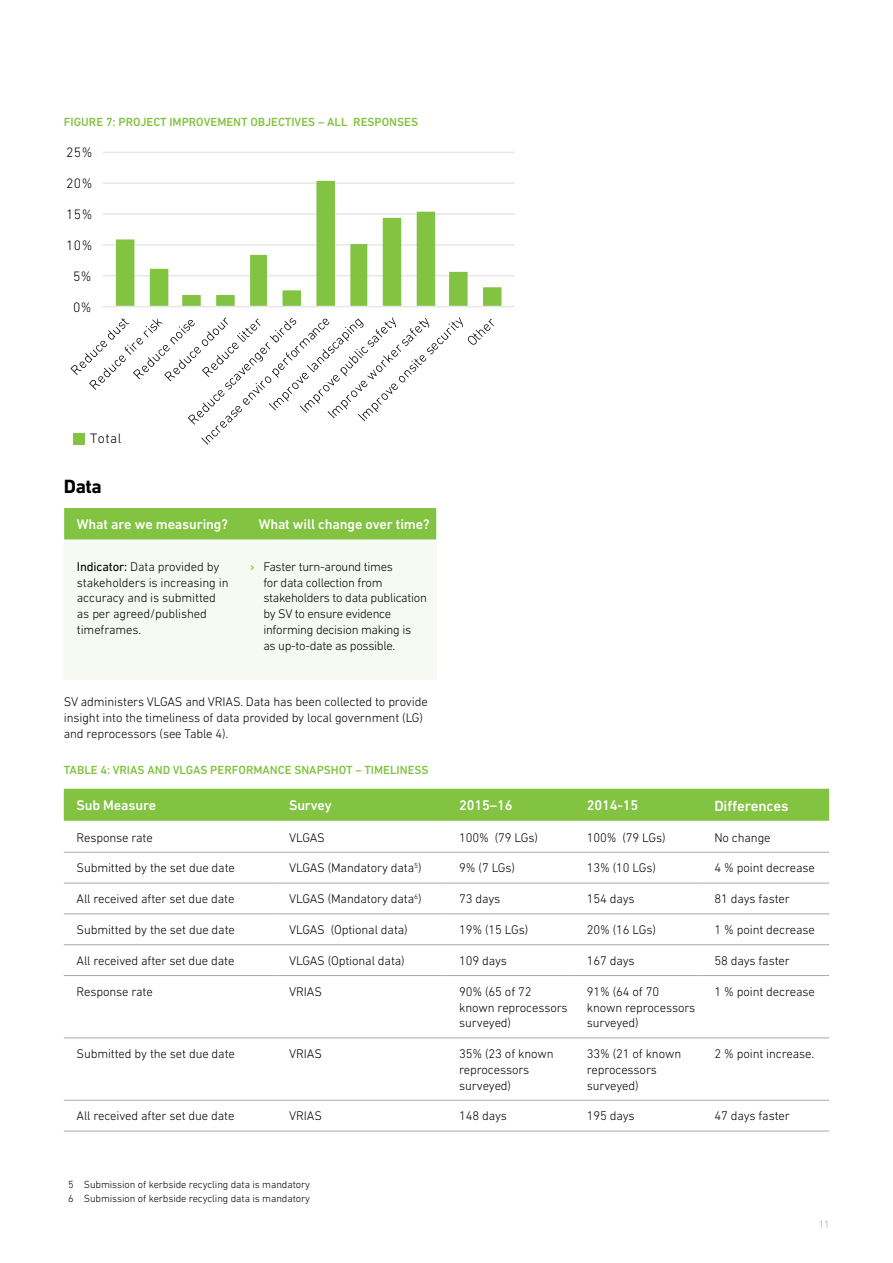
<style>
.page{position:relative;width:893px;height:1263px;background:#fff}
.page>*{position:absolute;margin:0;border:0;box-sizing:border-box;transform-origin:0 0}
.Heading_2{font:700 19.5px "DIN Next LT Pro";color:#000}
.Table_Header{font:500 15px "DIN Next LT Pro";letter-spacing:-.01em;color:#fff}
.Table_Header-2{font:500 14.25px "DIN Next LT Pro";letter-spacing:-.01em;color:#fff}
.t1{font:300 13.95px "DIN Next LT Pro";letter-spacing:.025em;color:#010101}
.Table_Copy{font:300 12.75px/15.8px "DIN Next LT Pro";letter-spacing:-.01em;color:#000}
.Body_Copy{font:300 12.75px/15.8px "DIN Next LT Pro";letter-spacing:-.025em;color:#000}
.Table_Head{font:500 12px "DIN Next LT Pro";color:#82c341}
.Footnote{font:300 10.5px "DIN Next LT Pro";letter-spacing:-.01em;color:#000}
.t2{font:300 10.5px "DIN Next LT Pro";color:#a7a9ac}
.s1{font-weight:400}
.s2{font-weight:500;color:#82c341}
</style>
<div class="page">
<hr style="left:103px;top:275px;width:412px;height:1px;background:#e6e7e8">
<hr style="left:103px;top:244px;width:412px;height:2px;background:#e6e7e8">
<hr style="left:103px;top:213px;width:412px;height:2px;background:#e6e7e8">
<hr style="left:103px;top:182px;width:412px;height:2px;background:#e6e7e8">
<hr style="left:103px;top:152px;width:412px;height:1px;background:#e6e7e8">
<hr style="left:103px;top:306px;width:412px;height:1px;background:#e6e7e8">
<svg style="left:71px;top:317px;width:423px;height:128px"></svg>
<svg style="left:116px;top:181px;width:385px;height:125px"></svg>
<div style="left:64px;top:508px;width:372px;height:32px;background:#82c341"></div>
<div style="left:65px;top:541px;width:371px;height:138px;background:#f6faf2"></div>
<hr style="left:250px;top:540px;width:1px;height:139px;background:#f6faf2">
<hr style="left:64px;top:540px;width:1px;height:139px;background:#f6faf2">
<hr style="left:436px;top:540px;width:1px;height:139px;background:#f6faf2">
<hr style="left:64px;top:679px;width:186px;height:1px;background:#f6faf2">
<hr style="left:250px;top:679px;width:187px;height:1px;background:#f6faf2">
<div style="left:64px;top:789px;width:765px;height:32px;background:#82c341"></div>
<hr style="left:64px;top:852px;width:212px;height:1px;background:#a7a9ac">
<hr style="left:276px;top:852px;width:170px;height:1px;background:#a7a9ac">
<hr style="left:446px;top:852px;width:128px;height:1px;background:#a7a9ac">
<hr style="left:574px;top:852px;width:128px;height:1px;background:#a7a9ac">
<hr style="left:702px;top:852px;width:127px;height:1px;background:#a7a9ac">
<hr style="left:64px;top:883px;width:212px;height:1px;background:#a7a9ac">
<hr style="left:276px;top:883px;width:170px;height:1px;background:#a7a9ac">
<hr style="left:446px;top:883px;width:128px;height:1px;background:#a7a9ac">
<hr style="left:574px;top:883px;width:128px;height:1px;background:#a7a9ac">
<hr style="left:702px;top:883px;width:127px;height:1px;background:#a7a9ac">
<hr style="left:64px;top:914px;width:212px;height:1px;background:#a7a9ac">
<hr style="left:276px;top:914px;width:170px;height:1px;background:#a7a9ac">
<hr style="left:446px;top:914px;width:128px;height:1px;background:#a7a9ac">
<hr style="left:574px;top:914px;width:128px;height:1px;background:#a7a9ac">
<hr style="left:702px;top:914px;width:127px;height:1px;background:#a7a9ac">
<hr style="left:64px;top:944px;width:212px;height:1px;background:#a7a9ac">
<hr style="left:276px;top:944px;width:170px;height:1px;background:#a7a9ac">
<hr style="left:446px;top:944px;width:128px;height:1px;background:#a7a9ac">
<hr style="left:574px;top:944px;width:128px;height:1px;background:#a7a9ac">
<hr style="left:702px;top:944px;width:127px;height:1px;background:#a7a9ac">
<hr style="left:64px;top:975px;width:212px;height:1px;background:#a7a9ac">
<hr style="left:276px;top:975px;width:170px;height:1px;background:#a7a9ac">
<hr style="left:446px;top:975px;width:128px;height:1px;background:#a7a9ac">
<hr style="left:574px;top:975px;width:128px;height:1px;background:#a7a9ac">
<hr style="left:702px;top:975px;width:127px;height:1px;background:#a7a9ac">
<hr style="left:64px;top:1037px;width:212px;height:1px;background:#a7a9ac">
<hr style="left:276px;top:1037px;width:170px;height:1px;background:#a7a9ac">
<hr style="left:446px;top:1037px;width:128px;height:1px;background:#a7a9ac">
<hr style="left:574px;top:1037px;width:128px;height:1px;background:#a7a9ac">
<hr style="left:702px;top:1037px;width:127px;height:1px;background:#a7a9ac">
<hr style="left:64px;top:1100px;width:212px;height:1px;background:#a7a9ac">
<hr style="left:276px;top:1100px;width:170px;height:1px;background:#a7a9ac">
<hr style="left:446px;top:1100px;width:128px;height:1px;background:#a7a9ac">
<hr style="left:574px;top:1100px;width:128px;height:1px;background:#a7a9ac">
<hr style="left:702px;top:1100px;width:127px;height:1px;background:#a7a9ac">
<hr style="left:64px;top:1131px;width:212px;height:1px;background:#a7a9ac">
<hr style="left:276px;top:1131px;width:170px;height:1px;background:#a7a9ac">
<hr style="left:446px;top:1131px;width:128px;height:1px;background:#a7a9ac">
<hr style="left:574px;top:1131px;width:128px;height:1px;background:#a7a9ac">
<hr style="left:702px;top:1131px;width:127px;height:1px;background:#a7a9ac">
<p class="Table_Head" style="left:64px;top:115px;width:356px">FIGURE 7: PROJECT IMPROVEMENT OBJECTIVES – ALL RESPONSES</p>
<p class="t1" style="left:66px;top:144px;width:28px">25%</p>
<p class="t1" style="left:66px;top:175px;width:28px">20%</p>
<p class="t1" style="left:66px;top:206px;width:28px">15%</p>
<p class="t1" style="left:66px;top:237px;width:28px">10%</p>
<p class="t1" style="left:73px;top:268px;width:20px">5%</p>
<p class="t1" style="left:73px;top:299px;width:20px">0%</p>
<p class="t1" style="left:90px;top:431px;width:33px">Total</p>
<p class="Heading_2" style="left:64px;top:475px;width:40px">Data</p>
<p class="Table_Header-2" style="left:77px;top:516px;width:153px">What are we measuring?</p>
<p class="Table_Header-2" style="left:259px;top:516px;width:172px">What will change over time?</p>
<p class="Table_Copy" style="left:77px;top:558px;width:153px"><span class="s1">Indicator:</span> Data provided by stakeholders is increasing in accuracy and is submitted as per agreed/published timeframes.</p>
<p class="Body_Copy" style="left:263px;top:558px;width:165px;text-indent:-13px"><span class="s2">›</span> Faster turn-around times<br>for data collection from stakeholders to data publication by SV to ensure evidence informing decision making is<br>as up-to-date as possible.</p>
<p class="Body_Copy" style="left:64px;top:694px;width:365px">SV administers VLGAS and VRIAS. Data has been collected to provide insight into the timeliness of data provided by local government (LG) and reprocessors (see Table 4).</p>
<p class="Table_Head" style="left:64px;top:763px;width:366px">TABLE 4: VRIAS AND VLGAS PERFORMANCE SNAPSHOT – TIMELINESS</p>
<p class="Table_Header-2" style="left:77px;top:797px;width:81px">Sub Measure</p>
<p class="Table_Header-2" style="left:289px;top:797px;width:44px">Survey</p>
<p class="Table_Header-2" style="left:459px;top:797px;width:55px">2015–16</p>
<p class="Table_Header-2" style="left:587px;top:797px;width:53px">2014-15</p>
<p class="Table_Header" style="left:714px;top:797px;width:76px">Differences</p>
<p class="Table_Copy" style="left:77px;top:829px;width:78px">Response rate</p>
<p class="Table_Copy" style="left:289px;top:829px;width:37px">VLGAS</p>
<p class="Table_Copy" style="left:459px;top:829px;width:80px">100% (79 LGs)</p>
<p class="Table_Copy" style="left:587px;top:829px;width:80px">100% (79 LGs)</p>
<p class="Table_Copy" style="left:714px;top:829px;width:58px">No change</p>
<p class="Table_Copy" style="left:77px;top:860px;width:160px">Submitted by the set due date</p>
<p class="Table_Copy" style="left:289px;top:860px;width:134px">VLGAS (Mandatory data<sup>5</sup>)</p>
<p class="Table_Copy" style="left:459px;top:860px;width:57px">9% (7 LGs)</p>
<p class="Table_Copy" style="left:587px;top:860px;width:71px">13% (10 LGs)</p>
<p class="Table_Copy" style="left:714px;top:860px;width:102px">4 % point decrease</p>
<p class="Table_Copy" style="left:77px;top:891px;width:159px">All received after set due date</p>
<p class="Table_Copy" style="left:289px;top:891px;width:134px">VLGAS (Mandatory data<sup>6</sup>)</p>
<p class="Table_Copy" style="left:459px;top:891px;width:43px">73 days</p>
<p class="Table_Copy" style="left:587px;top:891px;width:49px">154 days</p>
<p class="Table_Copy" style="left:714px;top:891px;width:77px">81 days faster</p>
<p class="Table_Copy" style="left:77px;top:922px;width:160px">Submitted by the set due date</p>
<p class="Table_Copy" style="left:289px;top:922px;width:120px">VLGAS (Optional data)</p>
<p class="Table_Copy" style="left:459px;top:922px;width:71px">19% (15 LGs)</p>
<p class="Table_Copy" style="left:587px;top:922px;width:71px">20% (16 LGs)</p>
<p class="Table_Copy" style="left:714px;top:922px;width:102px">1 % point decrease</p>
<p class="Table_Copy" style="left:77px;top:952px;width:159px">All received after set due date</p>
<p class="Table_Copy" style="left:289px;top:952px;width:117px">VLGAS (Optional data)</p>
<p class="Table_Copy" style="left:459px;top:952px;width:49px">109 days</p>
<p class="Table_Copy" style="left:587px;top:952px;width:49px">167 days</p>
<p class="Table_Copy" style="left:714px;top:952px;width:77px">58 days faster</p>
<p class="Table_Copy" style="left:77px;top:983px;width:78px">Response rate</p>
<p class="Table_Copy" style="left:289px;top:983px;width:34px">VRIAS</p>
<p class="Table_Copy" style="left:459px;top:983px;width:110px">90% (65 of 72 known reprocessors surveyed)</p>
<p class="Table_Copy" style="left:587px;top:983px;width:110px">91% (64 of 70 known reprocessors surveyed)</p>
<p class="Table_Copy" style="left:714px;top:983px;width:102px">1 % point decrease</p>
<p class="Table_Copy" style="left:77px;top:1046px;width:160px">Submitted by the set due date</p>
<p class="Table_Copy" style="left:289px;top:1046px;width:34px">VRIAS</p>
<p class="Table_Copy" style="left:459px;top:1046px;width:96px">35% (23 of known reprocessors surveyed)</p>
<p class="Table_Copy" style="left:587px;top:1046px;width:96px">33% (21 of known reprocessors surveyed)</p>
<p class="Table_Copy" style="left:714px;top:1046px;width:101px">2 % point increase.</p>
<p class="Table_Copy" style="left:77px;top:1108px;width:159px">All received after set due date</p>
<p class="Table_Copy" style="left:289px;top:1108px;width:34px">VRIAS</p>
<p class="Table_Copy" style="left:459px;top:1108px;width:49px">148 days</p>
<p class="Table_Copy" style="left:587px;top:1108px;width:49px">195 days</p>
<p class="Table_Copy" style="left:714px;top:1108px;width:77px">47 days faster</p>
<p class="Footnote" style="left:68px;top:1179px;width:244px">5 Submission of kerbside recycling data is mandatory</p>
<p class="Footnote" style="left:68px;top:1192px;width:244px">6 Submission of kerbside recycling data is mandatory</p>
<p class="t2" style="left:819px;top:1219px;width:13px">11</p>
</div>
